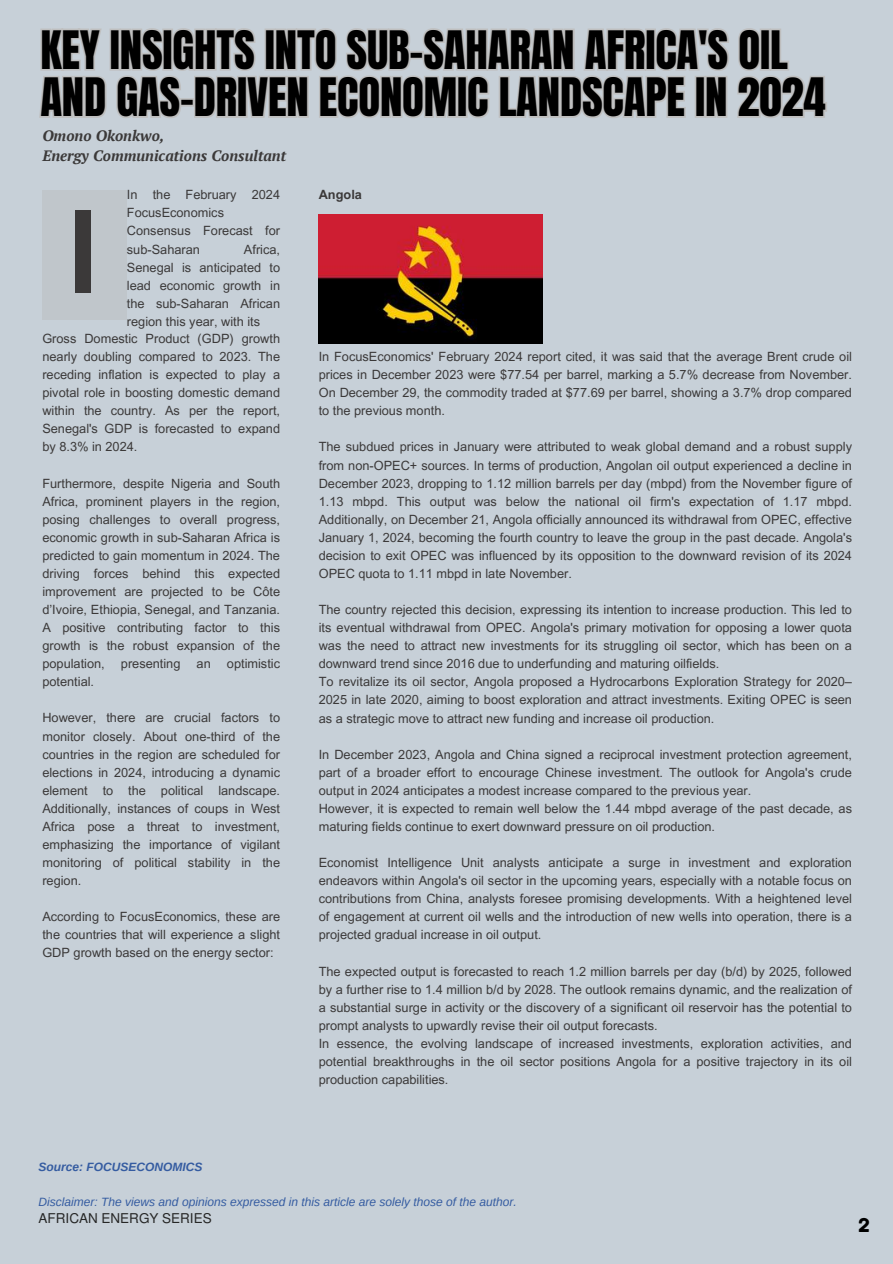
<style>
.page{position:relative;width:893px;height:1264px;background:#fff}
.page>*{position:absolute;margin:0;border:0;box-sizing:border-box;transform-origin:0 0}
.t1{font:96px "Anton";color:#3b3939}
.t2{font:45px/47.2px "Anton";letter-spacing:-.005em;color:#000}
.t3{font:21px "Archive";color:#000}
.t4{font:italic 700 15px/20.2px "PT Serif";color:#3b3939}
.t5{font:13.5px "Mukti";color:#262626}
.t6{font:12.75px/18px "Arial MT Pro";color:#3b3939;text-align:justify}
.t7{font:700 12.75px "Arial MT Pro";color:#3b3939}
.t8{font:italic 12px "Arimo";color:#355ca1}
.t9{font:italic 700 12px "Arimo";color:#355ca1}
</style>
<div class="page">
<div style="left:0;top:0;width:892px;height:1263px;background:#c7d0d8"></div>
<svg style="left:39px;top:28px;width:788px;height:316px"></svg>
<img style="left:319px;top:214px;width:223px;height:129px">
<h2 class="t2" style="left:40px;top:27px;width:787px">KEY INSIGHTS INTO SUB-SAHARAN AFRICA'S OIL<br>AND GAS-DRIVEN ECONOMIC LANDSCAPE IN 2024</h2>
<p class="t4" style="left:42px;top:125px;width:245px">Omono Okonkwo,<br>Energy Communications Consultant</p>
<h1 class="t1" style="left:72px;top:183px;width:23px">I</h1>
<p class="t6" style="left:127px;top:187px;width:155px;text-align:left">In the February 2024<br>FocusEconomics<br>Consensus Forecast for sub-Saharan</p>
<p class="t6" style="left:127px;top:242px;width:155px;text-indent:117px">Africa, Senegal is anticipated to lead economic growth in the sub-Saharan African region this year, with its</p>
<p class="t6" style="left:42px;top:331px;width:239px">Gross Domestic Product (GDP) growth nearly doubling compared to 2023. The receding inflation is expected to play a pivotal role in boosting domestic demand within the country. As per the report, Senegal's GDP is forecasted to expand by 8.3% in 2024.</p>
<p class="t6" style="left:42px;top:475px;width:239px">Furthermore, despite Nigeria and South Africa, prominent players in the region, posing challenges to overall progress, economic growth in sub-Saharan Africa is predicted to gain momentum in 2024. The driving forces behind this expected improvement are projected to be Côte d’Ivoire, Ethiopia, Senegal, and Tanzania.<br>A positive contributing factor to this growth is the robust expansion of the population,</p>
<p class="t6" style="left:121px;top:656px;width:61px">presenting</p>
<p class="t6" style="left:197px;top:656px;width:16px">an</p>
<p class="t6" style="left:227px;top:656px;width:55px">optimistic</p>
<p class="t6" style="left:42px;top:674px;width:53px">potential.</p>
<p class="t6" style="left:42px;top:710px;width:239px">However, there are crucial factors to monitor closely. About one-third of the countries in the region are scheduled for elections in 2024, introducing a dynamic element to the political landscape.<br>Additionally, instances of coups in West Africa pose a threat to investment, emphasizing the importance of vigilant monitoring of political stability in the region.</p>
<p class="t6" style="left:42px;top:909px;width:239px">According to FocusEconomics, these are the countries that will experience a slight GDP growth based on the energy sector:</p>
<p class="t9" style="left:39px;top:1160px;width:165px">Source: FOCUSECONOMICS</p>
<p class="t7" style="left:319px;top:190px;width:45px">Angola</p>
<p class="t6" style="left:319px;top:349px;width:534px">In FocusEconomics' February 2024 report cited, it was said that the average Brent crude oil prices in December 2023 were $77.54 per barrel, marking a 5.7% decrease from November.<br>On December 29, the commodity traded at $77.69 per barrel, showing a 3.7% drop compared to the previous month.</p>
<p class="t6" style="left:319px;top:439px;width:534px">The subdued prices in January were attributed to weak global demand and a robust supply from non-OPEC+ sources. In terms of production, Angolan oil output experienced a decline in December 2023, dropping to 1.12 million barrels per day (mbpd) from the November figure of 1.13 mbpd. This output was below the national oil firm's expectation of 1.17 mbpd.<br>Additionally, on December 21, Angola officially announced its withdrawal from OPEC, effective January 1, 2024, becoming the fourth country to leave the group in the past decade. Angola's decision to exit OPEC was influenced by its opposition to the downward revision of its 2024<br>OPEC quota to 1.11 mbpd in late November.</p>
<p class="t6" style="left:319px;top:602px;width:534px;text-align:left">The country rejected this decision, expressing its intention to increase production. This led to its eventual withdrawal from OPEC. Angola's primary motivation for opposing a lower quota was the need to attract new investments for its struggling oil sector, which has been on a downward trend since 2016 due to underfunding and maturing oilfields.<br>To revitalize its oil sector, Angola proposed a Hydrocarbons Exploration Strategy for 2020– 2025 in late 2020, aiming to boost exploration and attract investments. Exiting OPEC is seen as a strategic move to attract new funding and increase oil production.</p>
<p class="t6" style="left:319px;top:746px;width:534px;text-align:left">In December 2023, Angola and China signed a reciprocal investment protection agreement, part of a broader effort to encourage Chinese investment. The outlook for Angola's crude output in 2024 anticipates a modest increase compared to the previous year.<br>However, it is expected to remain well below the 1.44 mbpd average of the past decade, as maturing fields continue to exert downward pressure on oil production.</p>
<p class="t6" style="left:319px;top:855px;width:534px">Economist Intelligence Unit analysts anticipate a surge in investment and exploration endeavors within Angola's oil sector in the upcoming years, especially with a notable focus on contributions from China, analysts foresee promising developments. With a heightened level of engagement at current oil wells and the introduction of new wells into operation, there is a projected gradual increase in oil output.</p>
<p class="t6" style="left:319px;top:963px;width:534px;text-align:left">The expected output is forecasted to reach 1.2 million barrels per day (b/d) by 2025, followed by a further rise to 1.4 million b/d by 2028. The outlook remains dynamic, and the realization of a substantial surge in activity or the discovery of a significant oil reservoir has the potential to prompt analysts to upwardly revise their oil output forecasts.<br>In essence, the evolving landscape of increased investments, exploration activities, and potential breakthroughs in the oil sector positions Angola for a positive trajectory in its oil production capabilities.</p>
<p class="t8" style="left:39px;top:1195px;width:479px">Disclaimer: The views and opinions expressed in this article are solely those of the author.</p>
<p class="t5" style="left:39px;top:1208px;width:175px">AFRICAN ENERGY SERIES</p>
<h3 class="t3" style="left:858px;top:1212px;width:13px">2</h3>
</div>
